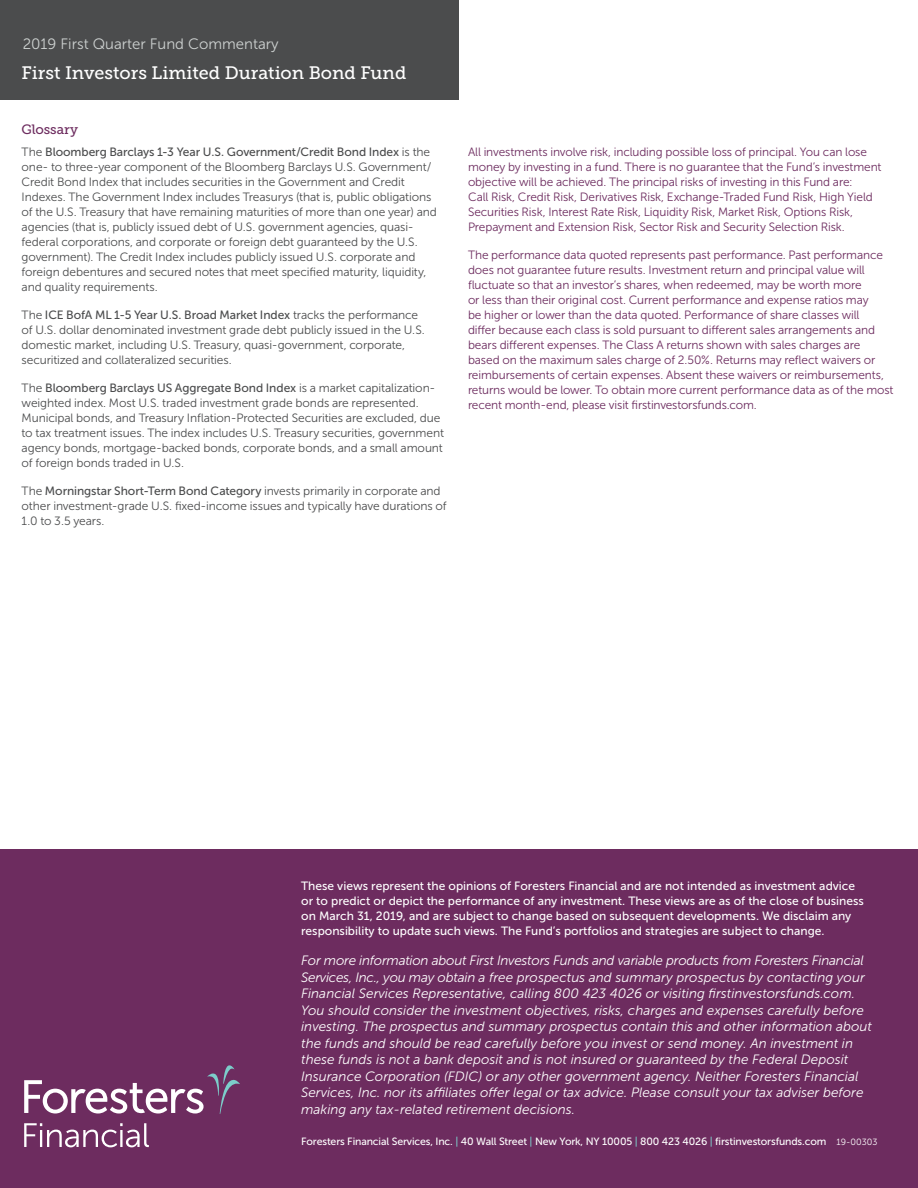
<style>
.page{position:relative;width:918px;height:1188px;background:#fff}
.page>*{position:absolute;margin:0;border:0;box-sizing:border-box;transform-origin:0 0}
.t1{font:18px "Museo Slab 500";color:#fff}
.t2{font:15px "Museo Sans 300";color:#cdd1d0}
.t3{font:italic 13.5px/16.5px "Museo Sans 300";color:#fff}
.t4{font:13.5px "Museo Slab 500";letter-spacing:-.005em;color:#6d2c5f}
.t5{font:12px/15px "Museo Sans 300";letter-spacing:-.01em;color:#4b4c4d}
.t6{font:12px/15px "Museo Sans 300";letter-spacing:-.01em;color:#6d2c5f}
.t7{font:12px/15px "Museo Sans 500";color:#fff}
.t8{font:12px "Museo Sans 500";letter-spacing:-.005em;color:#4b4c4d}
.t9{font:10.5px "Museo Sans 500";letter-spacing:-.01em;color:#fff}
.t10{font:9px "Museo Sans 300";color:#fff}
.s1{font-family:"Museo Sans 300"}
.s2{font-family:"Museo Sans 500"}
.s3{color:#7ccdca}
</style>
<div class="page">
<div style="left:0;top:0;width:459px;height:99px;background:#4b4c4d"></div>
<div style="left:0;top:850px;width:918px;height:338px;background:#6d2c5f"></div>
<svg style="left:24px;top:1065px;width:216px;height:49px"></svg>
<svg style="left:24px;top:1123px;width:125px;height:24px"></svg>
<p class="t2" style="left:23px;top:36px;width:257px">2019 First Quarter Fund Commentary</p>
<h1 class="t1" style="left:22px;top:62px;width:386px">First Investors Limited Duration Bond Fund</h1>
<p class="t4" style="left:22px;top:122px;width:58px">Glossary</p>
<p class="t8" style="left:22px;top:145px;width:410px"><span class="s1">The</span> Bloomberg Barclays 1-3 Year U.S. Government/Credit Bond Index <span class="s1">is the</span></p>
<p class="t5" style="left:22px;top:160px;width:417px">one- to three-year component of the Bloomberg Barclays U.S. Government/ Credit Bond Index that includes securities in the Government and Credit Indexes. The Government Index includes Treasurys (that is, public obligations of the U.S. Treasury that have remaining maturities of more than one year) and agencies (that is, publicly issued debt of U.S. government agencies, quasi&shy;federal corporations, and corporate or foreign debt guaranteed by the U.S. government). The Credit Index includes publicly issued U.S. corporate and foreign debentures and secured notes that meet specified maturity, liquidity, and quality requirements.</p>
<p class="t8" style="left:22px;top:308px;width:398px"><span class="s1">The</span> ICE BofA ML 1-5 Year U.S. Broad Market Index <span class="s1">tracks the performance</span></p>
<p class="t5" style="left:22px;top:322px;width:405px">of U.S. dollar denominated investment grade debt publicly issued in the U.S. domestic market, including U.S. Treasury, quasi-government, corporate, securitized and collateralized securities.</p>
<p class="t8" style="left:22px;top:381px;width:415px"><span class="s1">The</span> Bloomberg Barclays US Aggregate Bond Index <span class="s1">is a market capitalization-</span></p>
<p class="t5" style="left:22px;top:395px;width:424px">weighted index. Most U.S. traded investment grade bonds are represented.<br>Municipal bonds, and Treasury Inflation-Protected Securities are excluded, due to tax treatment issues. The index includes U.S. Treasury securities, government agency bonds, mortgage-backed bonds, corporate bonds, and a small amount of foreign bonds traded in U.S.</p>
<p class="t5" style="left:22px;top:483px;width:427px">The <span class="s2">Morningstar Short-Term Bond Category</span> invests primarily in corporate and other investment-grade U.S. fixed-income issues and typically have durations of<br>1.0 to 3.5 years.</p>
<p class="t6" style="left:468px;top:145px;width:415px">All investments involve risk, including possible loss of principal. You can lose money by investing in a fund. There is no guarantee that the Fund’s investment objective will be achieved. The principal risks of investing in this Fund are:<br>Call Risk, Credit Risk, Derivatives Risk, Exchange-Traded Fund Risk, High Yield Securities Risk, Interest Rate Risk, Liquidity Risk, Market Risk, Options Risk, Prepayment and Extension Risk, Sector Risk and Security Selection Risk.</p>
<p class="t6" style="left:468px;top:247px;width:427px">The performance data quoted represents past performance. Past performance does not guarantee future results. Investment return and principal value will fluctuate so that an investor’s shares, when redeemed, may be worth more<br>or less than their original cost. Current performance and expense ratios may<br>be higher or lower than the data quoted. Performance of share classes will<br>differ because each class is sold pursuant to different sales arrangements and bears different expenses. The Class A returns shown with sales charges are based on the maximum sales charge of 2.50%. Returns may reflect waivers or reimbursements of certain expenses. Absent these waivers or reimbursements, returns would be lower. To obtain more current performance data as of the most recent month-end, please visit firstinvestorsfunds.com.</p>
<p class="t7" style="left:301px;top:878px;width:564px">These views represent the opinions of Foresters Financial and are not intended as investment advice or to predict or depict the performance of any investment. These views are as of the close of business on March 31, 2019, and are subject to change based on subsequent developments. We disclaim any responsibility to update such views. The Fund’s portfolios and strategies are subject to change.</p>
<p class="t3" style="left:301px;top:952px;width:572px">For more information about First Investors Funds and variable products from Foresters Financial Services, Inc., you may obtain a free prospectus and summary prospectus by contacting your Financial Services Representative, calling 800 423 4026 or visiting firstinvestorsfunds.com.<br>You should consider the investment objectives, risks, charges and expenses carefully before investing. The prospectus and summary prospectus contain this and other information about the funds and should be read carefully before you invest or send money. An investment in these funds is not a bank deposit and is not insured or guaranteed by the Federal Deposit Insurance Corporation (FDIC) or any other government agency. Neither Foresters Financial Services, Inc. nor its affiliates offer legal or tax advice. Please consult your tax adviser before making any tax-related retirement decisions.</p>
<p class="t10" style="left:837px;top:1137px;width:42px">19-00303</p>
<p class="t9" style="left:301px;top:1135px;width:527px">Foresters Financial Services, Inc. <span class="s3">|</span> 40 Wall Street <span class="s3">|</span> New York, NY 10005 <span class="s3">|</span> 800 423 4026 <span class="s3">|</span> firstinvestorsfunds.com</p>
</div>
